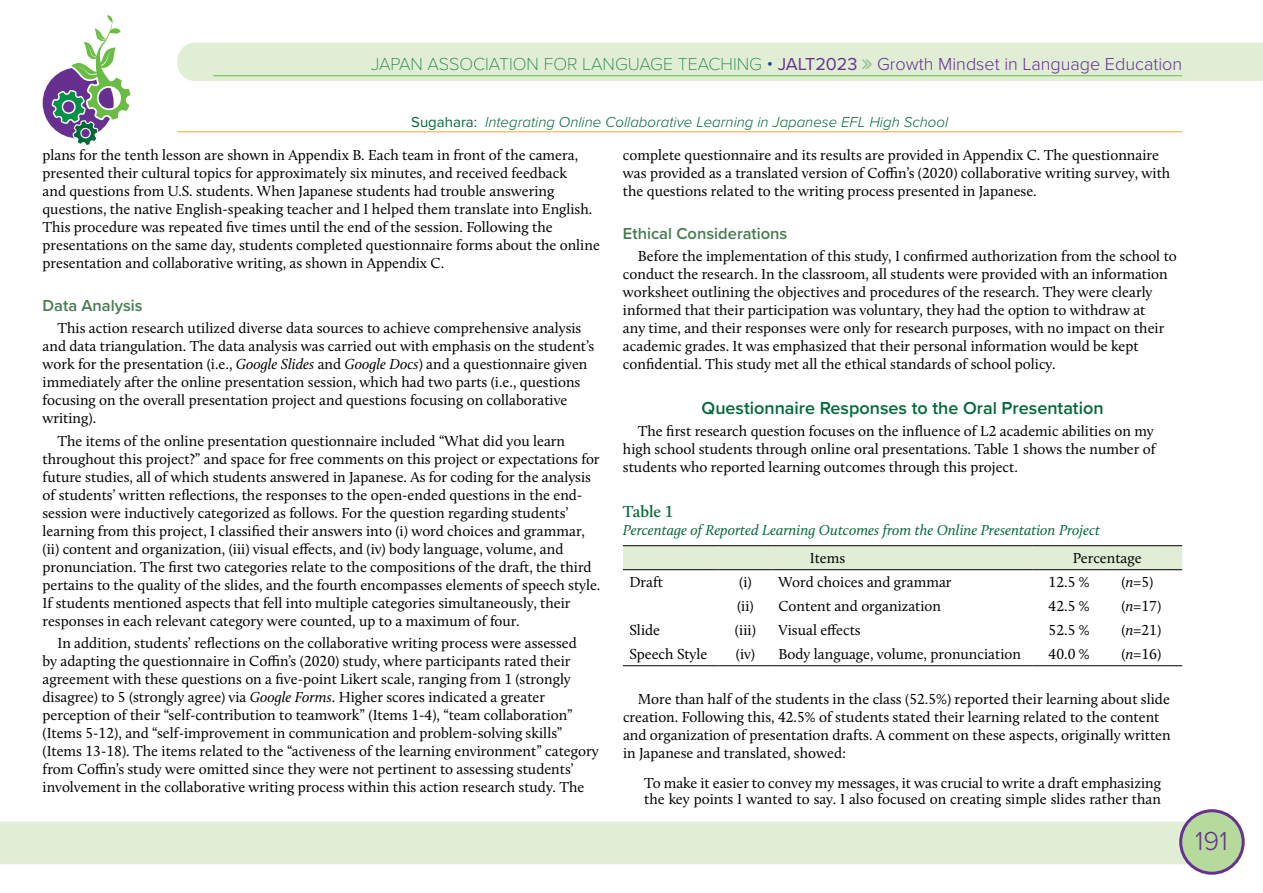
<style>
.page{position:relative;width:1263px;height:893px;background:#fff}
.page>*{position:absolute;margin:0;border:0;box-sizing:border-box;transform-origin:0 0}
.t1{font:300 27px "Proxima Nova";color:#66318f}
.t2{font:100 18px "Proxima Nova T";color:#026a37}
.t3{font:600 18px "Proxima Nova";color:#026a37}
.t4{font:600 16.5px "Proxima Nova";color:#477c50}
.t5{font:600 16.5px "Calluna";letter-spacing:-.005em;color:#026a37}
.t6{font:15px/18px "Calluna";color:#000}
.t7{font:italic 300 15px "Proxima Nova";color:#026a37}
.t8{font:italic 15px "Calluna";color:#026a37}
.s1{font-family:"Proxima Nova";font-weight:300;color:#25408f}
.s2{font-family:"Proxima Nova";font-weight:400;color:#66318f}
.s3{font-family:"Proxima Nova";font-weight:300;color:#66318f}
.s4{font-weight:400;font-style:normal}
.s5{font-style:italic}
</style>
<div class="page">
<div style="left:0;top:822px;width:1190px;height:42px;background:#dfeed4"></div>
<div style="left:1181px;top:811px;width:62px;height:62px;background:#b5da9c;border-radius:50%"></div>
<div style="left:1179px;top:809px;width:66px;height:66px;border:3px solid #66318f;border-radius:50%"></div>
<svg style="left:42px;top:15px;width:89px;height:130px"></svg>
<hr style="left:177px;top:132px;width:1005px;height:1px;background:#f9ac1a">
<div style="left:623px;top:546px;width:559px;height:23px;background:#dfeed4"></div>
<hr style="left:623px;top:545px;width:96px;height:1px;background:#000">
<hr style="left:719px;top:545px;width:53px;height:1px;background:#000">
<hr style="left:772px;top:545px;width:260px;height:1px;background:#000">
<hr style="left:1032px;top:545px;width:74px;height:1px;background:#000">
<hr style="left:1106px;top:545px;width:76px;height:1px;background:#000">
<hr style="left:623px;top:569px;width:96px;height:1px;background:#000">
<hr style="left:719px;top:569px;width:53px;height:1px;background:#000">
<hr style="left:772px;top:569px;width:260px;height:1px;background:#000">
<hr style="left:1032px;top:569px;width:74px;height:1px;background:#000">
<hr style="left:1106px;top:569px;width:76px;height:1px;background:#000">
<hr style="left:623px;top:665px;width:96px;height:1px;background:#000">
<hr style="left:719px;top:665px;width:53px;height:1px;background:#000">
<hr style="left:772px;top:665px;width:260px;height:1px;background:#000">
<hr style="left:1032px;top:665px;width:74px;height:1px;background:#000">
<hr style="left:1106px;top:665px;width:76px;height:1px;background:#000">
<div style="left:177px;top:43px;width:1086px;height:38px;background:#dfeed4"></div>
<p class="t2" style="left:371px;top:53px;width:813px">JAPAN ASSOCIATION FOR LANGUAGE TEACHING <span class="s1">•</span> <span class="s2">JALT2023</span> <span class="s3">Growth Mindset in Language Education</span></p>
<p class="t7" style="left:411px;top:111px;width:538px"><span class="s4">Sugahara:</span> Integrating Online Collaborative Learning in Japanese EFL High School</p>
<p class="t6" style="left:43px;top:146px;width:559px">plans for the tenth lesson are shown in Appendix B. Each team in front of the camera, presented their cultural topics for approximately six minutes, and received feedback<br>and questions from U.S. students. When Japanese students had trouble answering questions, the native English-speaking teacher and I helped them translate into English.<br>This procedure was repeated five times until the end of the session. Following the presentations on the same day, students completed questionnaire forms about the online presentation and collaborative writing, as shown in Appendix C.</p>
<p class="t4" style="left:43px;top:293px;width:102px">Data Analysis</p>
<p class="t6" style="left:43px;top:319px;width:553px;text-indent:15px">This action research utilized diverse data sources to achieve comprehensive analysis and data triangulation. The data analysis was carried out with emphasis on the student’s work for the presentation (i.e., <span class="s5">Google Slides</span> and <span class="s5">Google Docs</span>) and a questionnaire given immediately after the online presentation session, which had two parts (i.e., questions focusing on the overall presentation project and questions focusing on collaborative writing).</p>
<p class="t6" style="left:43px;top:431px;width:559px;text-indent:15px">The items of the online presentation questionnaire included “What did you learn throughout this project?” and space for free comments on this project or expectations for future studies, all of which students answered in Japanese. As for coding for the analysis of students’ written reflections, the responses to the open-ended questions in the end&shy;session were inductively categorized as follows. For the question regarding students’ learning from this project, I classified their answers into (i) word choices and grammar, (ii) content and organization, (iii) visual effects, and (iv) body language, volume, and pronunciation. The first two categories relate to the compositions of the draft, the third pertains to the quality of the slides, and the fourth encompasses elements of speech style.<br>If students mentioned aspects that fell into multiple categories simultaneously, their responses in each relevant category were counted, up to a maximum of four.</p>
<p class="t6" style="left:43px;top:634px;width:558px;text-indent:15px">In addition, students’ reflections on the collaborative writing process were assessed<br>by adapting the questionnaire in Coffin’s (2020) study, where participants rated their agreement with these questions on a five-point Likert scale, ranging from 1 (strongly disagree) to 5 (strongly agree) via <span class="s5">Google Forms</span>. Higher scores indicated a greater perception of their “self-contribution to teamwork” (Items 1-4), “team collaboration” (Items 5-12), and “self-improvement in communication and problem-solving skills” (Items 13-18). The items related to the “activeness of the learning environment” category from Coffin’s study were omitted since they were not pertinent to assessing students’ involvement in the collaborative writing process within this action research study. The</p>
<p class="t6" style="left:623px;top:146px;width:549px">complete questionnaire and its results are provided in Appendix C. The questionnaire was provided as a translated version of Coffin’s (2020) collaborative writing survey, with the questions related to the writing process presented in Japanese.</p>
<p class="t4" style="left:623px;top:221px;width:166px">Ethical Considerations</p>
<p class="t6" style="left:623px;top:247px;width:555px;text-indent:15px">Before the implementation of this study, I confirmed authorization from the school to conduct the research. In the classroom, all students were provided with an information worksheet outlining the objectives and procedures of the research. They were clearly informed that their participation was voluntary, they had the option to withdraw at<br>any time, and their responses were only for research purposes, with no impact on their academic grades. It was emphasized that their personal information would be kept confidential. This study met all the ethical standards of school policy.</p>
<p class="t3" style="left:702px;top:394px;width:403px">Questionnaire Responses to the Oral Presentation</p>
<p class="t6" style="left:623px;top:422px;width:534px;text-indent:15px">The first research question focuses on the influence of L2 academic abilities on my high school students through online oral presentations. Table 1 shows the number of students who reported learning outcomes through this project.</p>
<p class="t5" style="left:623px;top:501px;width:52px">Table 1</p>
<p class="t8" style="left:623px;top:521px;width:478px">Percentage of Reported Learning Outcomes from the Online Presentation Project</p>
<p class="t6" style="left:810px;top:549px;width:37px">Items</p>
<p class="t6" style="left:1073px;top:549px;width:70px">Percentage</p>
<p class="t6" style="left:629px;top:573px;width:35px">Draft</p>
<p class="t6" style="left:739px;top:573px;width:214px">(i) Word choices and grammar</p>
<p class="t6" style="left:1048px;top:573px;width:43px">12.5 %</p>
<p class="t6" style="left:1121px;top:573px;width:34px">(<span class="s5">n</span>=5)</p>
<p class="t6" style="left:737px;top:597px;width:206px">(ii) Content and organization</p>
<p class="t6" style="left:1048px;top:597px;width:43px">42.5 %</p>
<p class="t6" style="left:1121px;top:597px;width:41px">(<span class="s5">n</span>=17)</p>
<p class="t6" style="left:629px;top:621px;width:32px">Slide</p>
<p class="t6" style="left:735px;top:621px;width:22px">(iii)</p>
<p class="t6" style="left:778px;top:621px;width:84px">Visual effects</p>
<p class="t6" style="left:1048px;top:621px;width:43px">52.5 %</p>
<p class="t6" style="left:1121px;top:621px;width:41px">(<span class="s5">n</span>=21)</p>
<p class="t6" style="left:629px;top:645px;width:79px">Speech Style</p>
<p class="t6" style="left:736px;top:645px;width:287px">(iv) Body language, volume, pronunciation</p>
<p class="t6" style="left:1048px;top:645px;width:43px">40.0 %</p>
<p class="t6" style="left:1121px;top:645px;width:41px">(<span class="s5">n</span>=16)</p>
<p class="t6" style="left:623px;top:690px;width:549px;text-indent:15px">More than half of the students in the class (52.5%) reported their learning about slide creation. Following this, 42.5% of students stated their learning related to the content and organization of presentation drafts. A comment on these aspects, originally written in Japanese and translated, showed:</p>
<p class="t6" style="left:644px;top:774px;width:518px;line-height:16.5px">To make it easier to convey my messages, it was crucial to write a draft emphasizing the key points I wanted to say. I also focused on creating simple slides rather than</p>
<h1 class="t1" style="left:1195px;top:820px;width:34px">191</h1>
</div>
